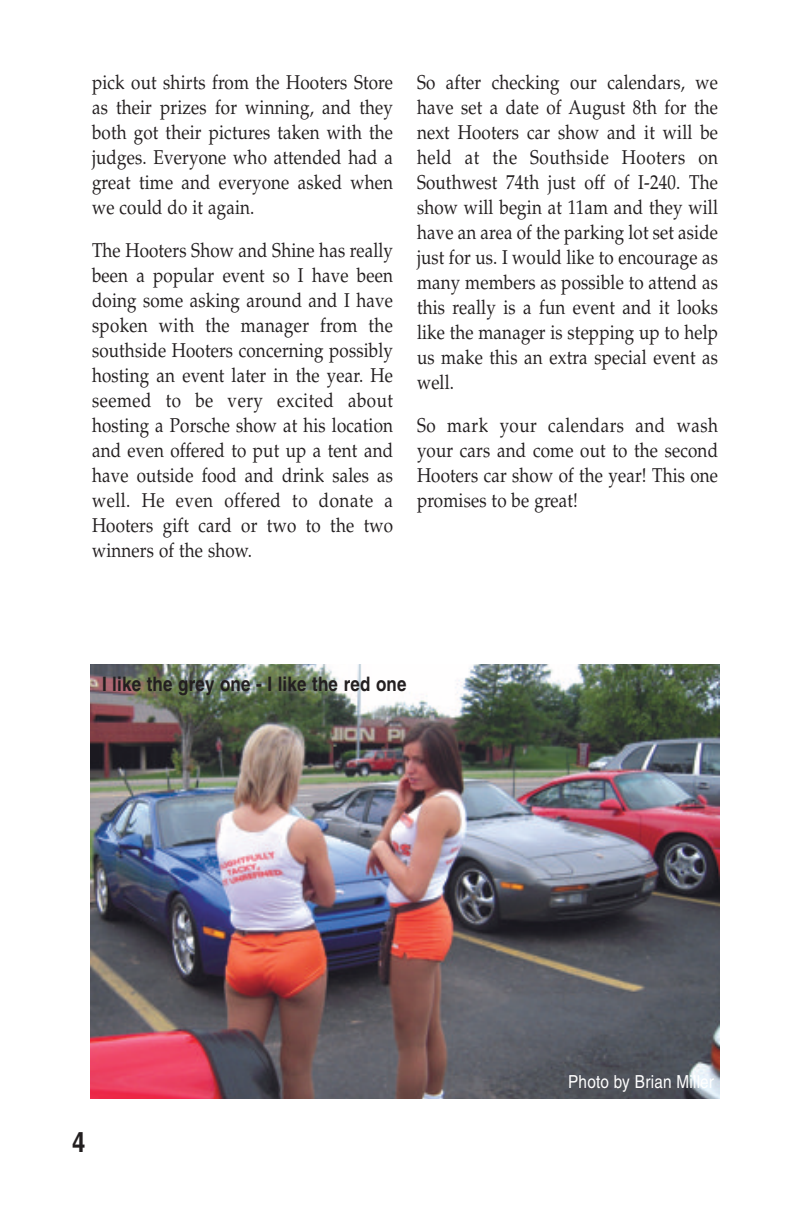
<style>
.page{position:relative;width:792px;height:1224px;background:#fff}
.page>*{position:absolute;margin:0;border:0;box-sizing:border-box;transform-origin:0 0}
.t1{font:700 28px "Helvetica";color:#231f20;scale:.85 1}
.t2{font:20px/25px "Palatino";letter-spacing:.01em;color:#231f20;text-align:justify;scale:.85 1}
.t3{font:700 20px "Helvetica";letter-spacing:.01em;color:#231f20;scale:.85 1}
.t4{font:18px "Helvetica";letter-spacing:.01em;color:#fff;scale:.85 1}
</style>
<div class="page">
<img style="left:90px;top:665px;width:630px;height:433px">
<p class="t2" style="left:92px;top:70px;width:356px">pick out shirts from the Hooters Store as their prizes for winning, and they both got their pictures taken with the judges. Everyone who attended had a great time and everyone asked when we could do it again.</p>
<p class="t2" style="left:92px;top:238px;width:356px">The Hooters Show and Shine has really been a popular event so I have been doing some asking around and I have spoken with the manager from the southside Hooters concerning possibly hosting an event later in the year. He seemed to be very excited about hosting a Porsche show at his location and even offered to put up a tent and have outside food and drink sales as well. He even offered to donate a Hooters gift card or two to the two winners of the show.</p>
<p class="t2" style="left:417px;top:70px;width:356px">So after checking our calendars, we have set a date of August 8th for the next Hooters car show and it will be held at the Southside Hooters on Southwest 74th just off of I-240. The show will begin at 11am and they will have an area of the parking lot set aside just for us. I would like to encourage as many members as possible to attend as this really is a fun event and it looks like the manager is stepping up to help us make this an extra special event as well.</p>
<p class="t2" style="left:417px;top:413px;width:356px">So mark your calendars and wash your cars and come out to the second Hooters car show of the year! This one promises to be great!</p>
<p class="t3" style="left:102px;top:672px;width:360px">I like the grey one - I like the red one</p>
<h1 class="t1" style="left:72px;top:1125px;width:17px">4</h1>
<p class="t4" style="left:568px;top:1072px;width:173px">Photo by Brian Miller</p>
</div>
